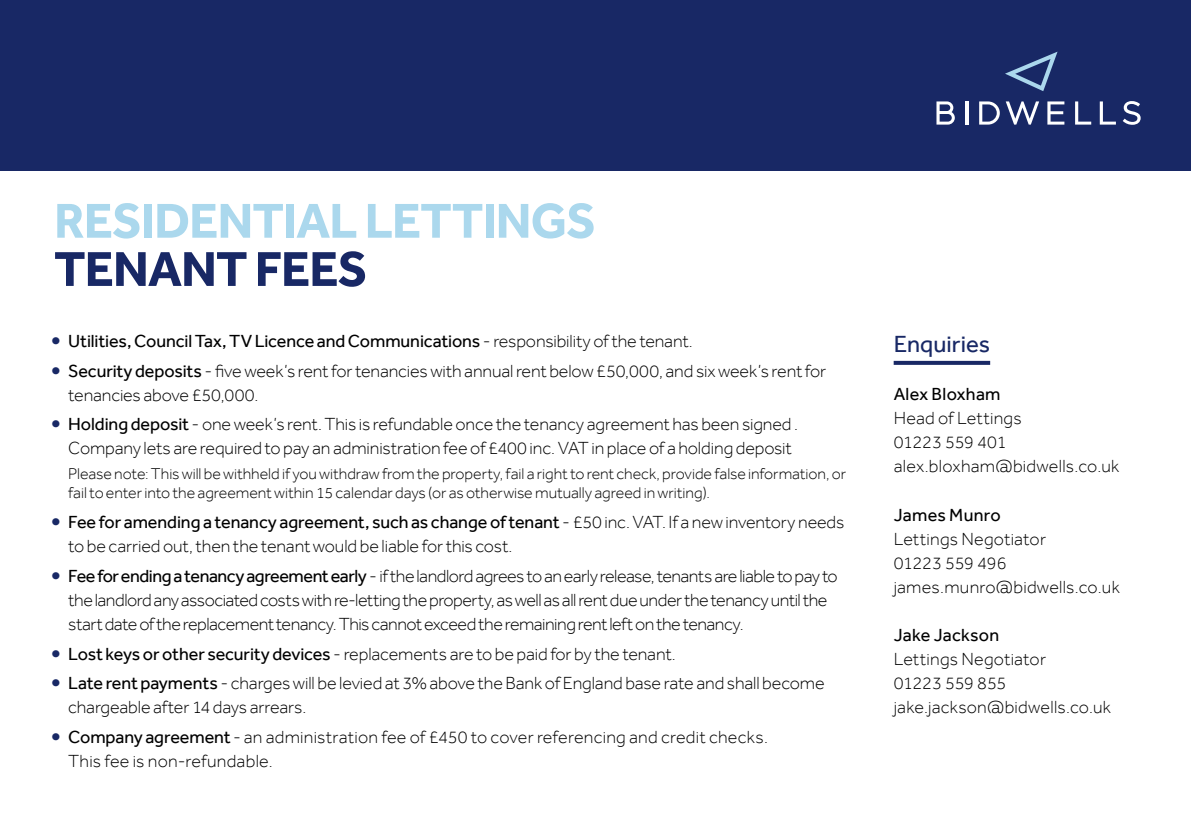
<style>
.page{position:relative;width:1191px;height:840px;background:#fff}
.page>*{position:absolute;margin:0;border:0;box-sizing:border-box;transform-origin:0 0}
.t1{font:700 50.6px "Effra";letter-spacing:-.02em;color:#abd8ed}
.t2{font:700 50.6px "Effra";letter-spacing:-.02em;color:#182865}
.t3{font:24px "Effra";color:#182865}
.t4{font:300 18px/24px "Effra";letter-spacing:-.01em;color:#000}
.t5{font:300 18px/24px "Effra";letter-spacing:.015em;color:#000}
.t6{font:300 18px/24px "Effra";letter-spacing:.01em;color:#000}
.t7{font:18px "Effra";letter-spacing:-.005em;color:#000}
.t8{font:18px "Effra";letter-spacing:.015em;color:#000}
.t9{font:300 16px/19.2px "Effra";color:#000}
.s1{font-weight:700;font-size:25px;color:#182865}
.s2{font-weight:300}
.s3{font-weight:400}
</style>
<div class="page">
<div style="left:0;top:0;width:1191px;height:170px;background:#182865"></div>
<svg style="left:936px;top:101px;width:18px;height:23px"></svg>
<hr style="left:965px;top:101px;width:3px;height:23px;background:#fff">
<svg style="left:1005px;top:101px;width:34px;height:23px"></svg>
<svg style="left:1047px;top:101px;width:17px;height:23px"></svg>
<svg style="left:1075px;top:101px;width:16px;height:23px"></svg>
<svg style="left:1099px;top:101px;width:17px;height:23px"></svg>
<svg style="left:1122px;top:101px;width:18px;height:24px"></svg>
<svg style="left:979px;top:101px;width:20px;height:23px"></svg>
<svg style="left:1005px;top:52px;width:52px;height:39px"></svg>
<svg style="left:893px;top:360px;width:97px;height:4px"></svg>
<h1 class="t1" style="left:54px;top:190px;width:543px">RESIDENTIAL LETTINGS</h1>
<h1 class="t2" style="left:54px;top:239px;width:315px">TENANT FEES</h1>
<p class="t7" style="left:51px;top:330px;width:643px"><span class="s1">•</span> Utilities, Council Tax, TV Licence and Communications <span class="s2">- responsibility of the tenant.</span></p>
<p class="t4" style="left:68px;top:358px;width:759px;text-indent:-17px"><span class="s1">•</span> <span class="s3">Security deposits</span> - five week’s rent for tenancies with annual rent below £50,000, and six week’s rent for tenancies above £50,000.</p>
<p class="t4" style="left:68px;top:412px;width:731px;text-indent:-17px"><span class="s1">•</span> <span class="s3">Holding deposit</span> - one week’s rent. This is refundable once the tenancy agreement has been signed .<br>Company lets are required to pay an administration fee of £400 inc. VAT in place of a holding deposit</p>
<p class="t9" style="left:68px;top:464px;width:779px">Please note: This will be withheld if you withdraw from the property, fail a right to rent check, provide false information, or fail to enter into the agreement within 15 calendar days (or as otherwise mutually agreed in writing).</p>
<p class="t4" style="left:68px;top:509px;width:777px;text-indent:-17px"><span class="s1">•</span> <span class="s3">Fee for amending a tenancy agreement, such as change of tenant</span> - £50 inc. VAT. If a new inventory needs to be carried out, then the tenant would be liable for this cost.</p>
<p class="t4" style="left:68px;top:563px;width:771px;text-indent:-17px"><span class="s1">•</span> <span class="s3">Fee for ending a tenancy agreement early</span> - if the landlord agrees to an early release, tenants are liable to pay to the landlord any associated costs with re-letting the property, as well as all rent due under the tenancy until the start date of the replacement tenancy. This cannot exceed the remaining rent left on the tenancy.</p>
<p class="t4" style="left:51px;top:641px;width:626px"><span class="s1">•</span> <span class="s3">Lost keys or other security devices</span> - replacements are to be paid for by the tenant.</p>
<p class="t4" style="left:68px;top:670px;width:758px;text-indent:-17px"><span class="s1">•</span> <span class="s3">Late rent payments</span> - charges will be levied at 3% above the Bank of England base rate and shall become chargeable after 14 days arrears.</p>
<p class="t5" style="left:68px;top:724px;width:701px;text-indent:-17px"><span class="s1">•</span> <span class="s3">Company agreement</span> - an administration fee of £450 to cover referencing and credit checks.<br>This fee is non-refundable.</p>
<h2 class="t3" style="left:893px;top:330px;width:98px">Enquiries</h2>
<p class="t8" style="left:893px;top:383px;width:108px">Alex Bloxham</p>
<p class="t5" style="left:893px;top:406px;width:227px">Head of Lettings<br>01223 559 401 alex.bloxham@bidwells.co.uk</p>
<p class="t8" style="left:893px;top:503px;width:109px">James Munro</p>
<p class="t6" style="left:893px;top:526px;width:228px">Lettings Negotiator<br>01223 559 496 james.munro@bidwells.co.uk</p>
<p class="t8" style="left:893px;top:623px;width:107px">Jake Jackson</p>
<p class="t6" style="left:893px;top:646px;width:219px">Lettings Negotiator<br>01223 559 855 jake.jackson@bidwells.co.uk</p>
</div>
